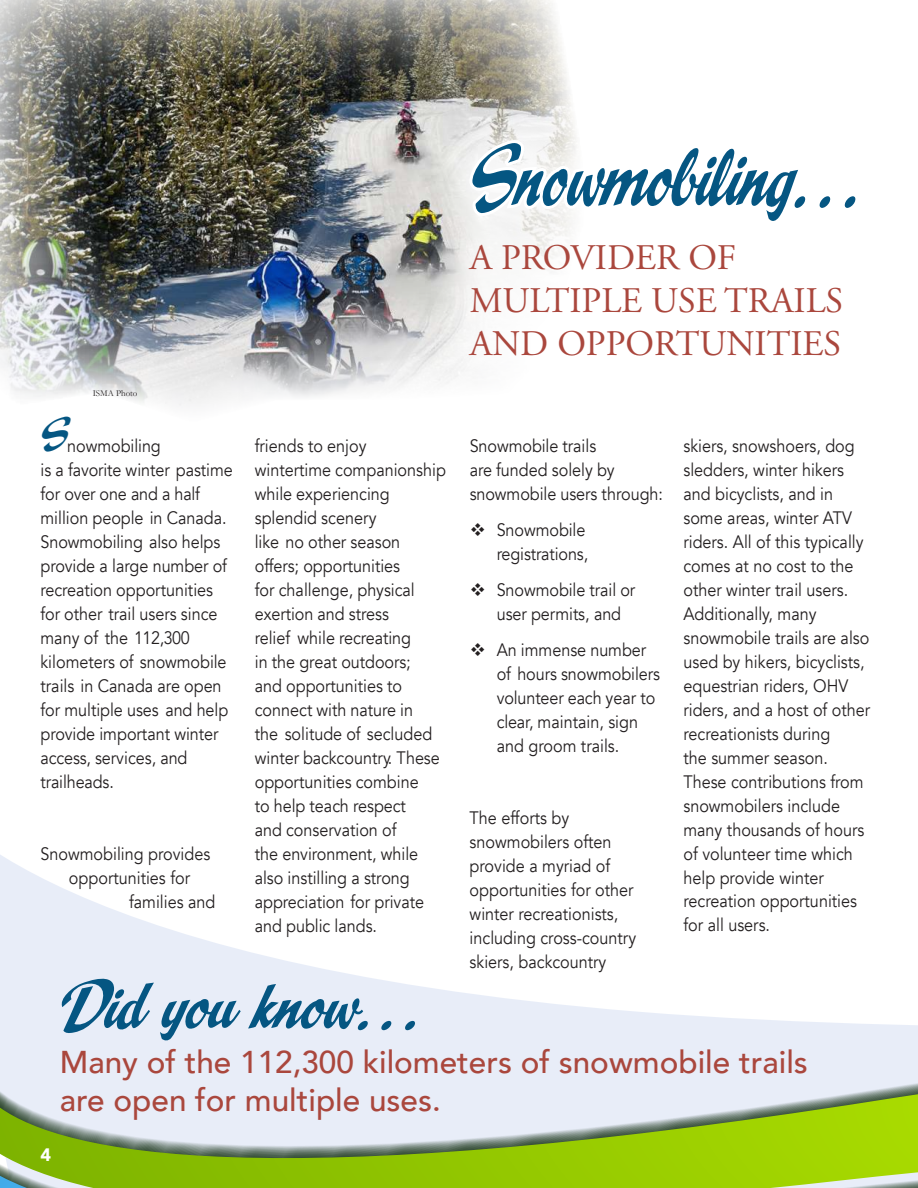
<style>
.page{position:relative;width:918px;height:1188px;background:#fff}
.page>*{position:absolute;margin:0;border:0;box-sizing:border-box;transform-origin:0 0}
.t1{font:90px "CC Spills";color:#055682;scale:.85 1}
.t2{font:72px "CC Spills";color:#055682}
.t3{font:45px "CC Spills";color:#055682}
.t4{font:36px/43.2px "Adobe Garamond";color:#aa473d}
.t5{font:500 31.5px/37.8px "Avenir";color:#aa473d}
.t6{font:18px/24px "Avenir";color:#231f20;scale:.9 1}
.t7{font:900 18px "Avenir";color:#fff}
.t8{font:9px "Garamond";color:#231f20}
</style>
<div class="page">
<svg style="left:0;top:855px;width:130px;height:61px"></svg>
<svg style="left:0;top:930px;width:918px;height:164px;fill:#e8edf8"></svg>
<svg style="left:0;top:1094px;width:918px;height:94px;background:#afce6a"></svg>
<img style="left:0;top:0;width:570px;height:406px">
<div style="left:427px;top:98px;width:473px;height:301px;background:#fff"></div>
<svg style="left:468px;top:137px;width:109px;height:90px"></svg>
<p class="t8" style="left:93px;top:388px;width:46px">ISMA Photo</p>
<h1 class="t1" style="left:470px;top:138px;width:466px">Snowmobiling…</h1>
<h3 class="t4" style="left:470px;top:237px;width:321px">A PROVIDER OF<br>MULTIPLE US E TRAILS<br>AND OPPO</h3>
<h3 class="t4" style="left:654px;top:323px;width:185px">RTUNITIES</h3>
<h3 class="t3" style="left:41px;top:414px;width:28px">S</h3>
<p class="t6" style="left:255px;top:434px;width:214px">friends to enjoy wintertime companionship while experiencing splendid scenery<br>like no other season offers; opportunities<br>for challenge, physical exertion and stress<br>relief while recreating<br>in the great outdoors;<br>and opportunities to connect with nature in<br>the solitude of secluded winter backcountry. These opportunities combine<br>to help teach respect<br>and conservation of<br>the environment, while also instilling a strong appreciation for private and public lands.</p>
<p class="t6" style="left:470px;top:434px;width:216px">Snowmobile trails<br>are funded solely by snowmobile users through:</p>
<p class="t6" style="left:683px;top:434px;width:209px">skiers, snowshoers, dog sledders, winter hikers and bicyclists, and in some areas, winter ATV riders. All of this typically comes at no cost to the other winter trail users.<br>Additionally, many snowmobile trails are also used by hikers, bicyclists, equestrian riders, OHV riders, and a host of other recreationists during<br>the summer season.<br>These contributions from snowmobilers include many thousands of hours of volunteer time which help provide winter recreation opportunities for all users.</p>
<p class="t6" style="left:41px;top:434px;width:215px;text-indent:27px">nowmobiling<br>is a favorite winter pastime for over one and a half million people in Canada.<br>Snowmobiling also helps provide a large number of recreation opportunities for other trail users since many of the 112,300 kilometers of snowmobile trails in Canada are open for multiple uses and help provide important winter access, services, and trailheads.</p>
<p class="t6" style="left:470px;top:518px;width:133px;text-align:right">❖ Snowmobile registrations,</p>
<p class="t6" style="left:497px;top:578px;width:156px;text-indent:-27px">❖ Snowmobile trail or user permits, and</p>
<p class="t6" style="left:497px;top:638px;width:183px;text-indent:-27px">❖ An immense number of hours snowmobilers volunteer each year to clear, maintain, sign and groom trails.</p>
<p class="t6" style="left:470px;top:806px;width:186px">The efforts by snowmobilers often provide a myriad of opportunities for other winter recreationists, including cross-country skiers, backcountry</p>
<p class="t6" style="left:41px;top:842px;width:190px;text-align:center">Snowmobiling provides opportunities for</p>
<p class="t6" style="left:129px;top:890px;width:97px">families and</p>
<h2 class="t2" style="left:60px;top:975px;width:365px">Did you know…</h2>
<h3 class="t5" style="left:60px;top:1041px;width:750px">Many of the 112,300 kilometers of snowmobile trails are open for multiple uses.</h3>
<p class="t7" style="left:40px;top:1139px;width:12px">4</p>
</div>
